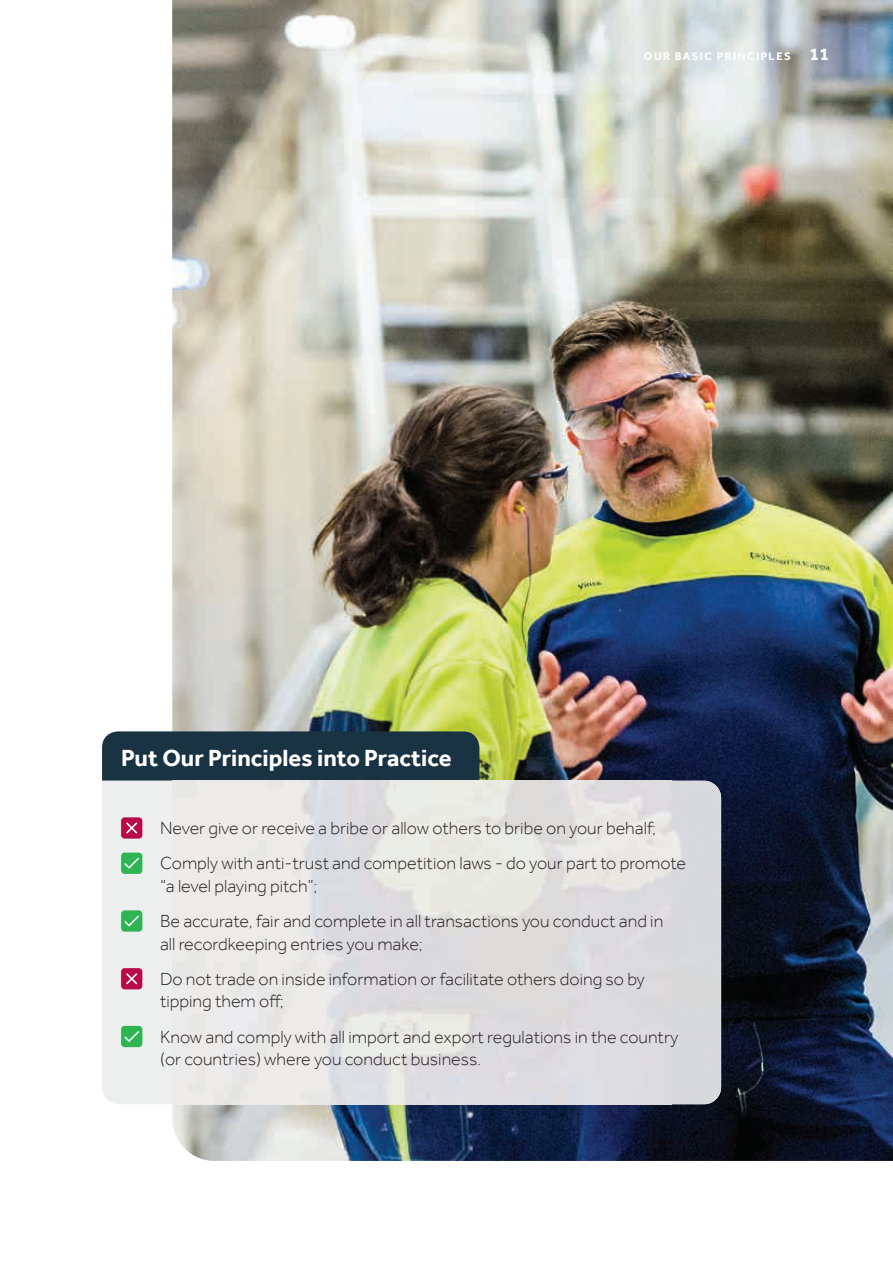
<style>
.page{position:relative;width:893px;height:1263px;background:#fff}
.page>*{position:absolute;margin:0;border:0;box-sizing:border-box;transform-origin:0 0}
.t1{font:700 24px "Effra Corp";color:#fff}
.t2{font:300 18px/35.2px "Effra Corp";color:#231f20}
.t3{font:700 11.25px "Effra Corp";letter-spacing:.125em;color:#fff}
.s1{font-size:18px}
</style>
<div class="page">
<img style="left:172px;top:0;width:721px;height:1161px">
<img style="left:479px;top:781px;width:242px;height:323px">
<svg style="left:102px;top:731px;width:377px;height:373px;background:#cacdce"></svg>
<p class="t3" style="left:644px;top:49px;width:187px">OUR BASIC PRINCIPLES <span class="s1">11</span></p>
<h1 class="t1" style="left:121px;top:743px;width:332px">Put Our Principles into Practice</h1>
<p class="t2" style="left:160px;top:810px;width:527px">Never give or receive a bribe or allow others to bribe on your behalf;<br>Comply with anti-trust and competition laws - do your part to promote</p>
<p class="t2" style="left:160px;top:868px;width:505px">“a level playing pitch”;<br>Be accurate, fair and complete in all transactions you conduct and in</p>
<p class="t2" style="left:160px;top:926px;width:486px">all recordkeeping entries you make;<br>Do not trade on inside information or facilitate others doing so by</p>
<p class="t2" style="left:160px;top:984px;width:520px">tipping them off;<br>Know and comply with all import and export regulations in the country</p>
<p class="t2" style="left:160px;top:1041px;width:322px">(or countries) where you conduct business.</p>
</div>
